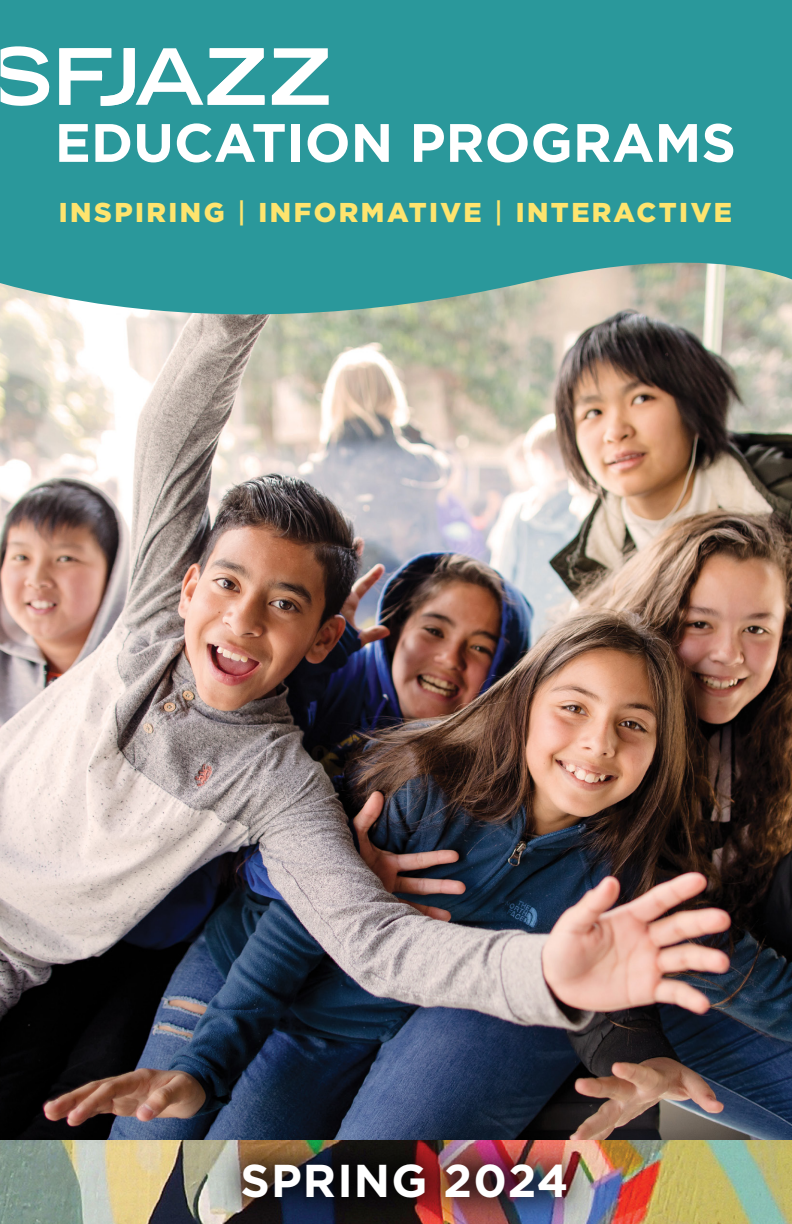
<style>
.page{position:relative;width:792px;height:1224px;background:#fff}
.page>*{position:absolute;margin:0;border:0;box-sizing:border-box;transform-origin:0 0}
.t1{font:700 54px "Gotham";color:#fff}
.t2{font:700 46px "Gotham";letter-spacing:.025em;color:#fff}
.t3{font:900 27.2px "Gotham";letter-spacing:.09em;color:#fee46e}
.s1{font-weight:500}
</style>
<div class="page">
<img style="left:0;top:361px;width:792px;height:779px">
<svg style="left:0;top:0;width:792px;height:361px;background:#49a09f"></svg>
<img style="left:0;top:1140px;width:792px;height:84px">
<svg style="left:272px;top:48px;width:57px;height:57px"></svg>
<svg style="left:1px;top:46px;width:49px;height:60px"></svg>
<svg style="left:59px;top:48px;width:206px;height:58px"></svg>
<div style="left:214px;top:1136px;width:381px;height:88px;background:#000;opacity:.75"></div>
<h1 class="t1" style="left:55px;top:107px;width:683px">EDUCATION PROGRAMS</h1>
<p class="t3" style="left:59px;top:194px;width:675px">INSPIRING <span class="s1">|</span> INFORMATIVE <span class="s1">|</span> INTERACTIVE</p>
<h2 class="t2" style="left:240px;top:1150px;width:330px">SPRING 2024</h2>
</div>
